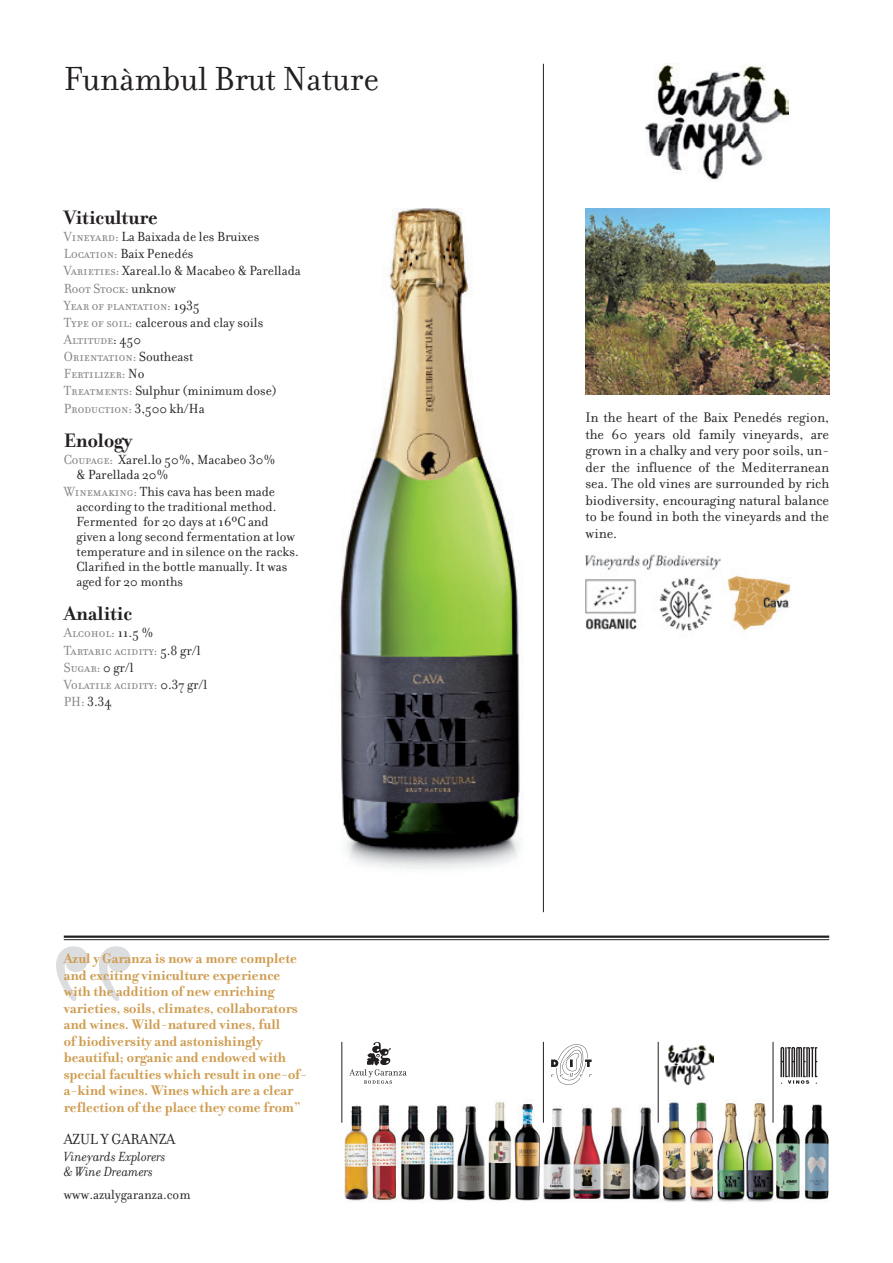
<style>
.page{position:relative;width:893px;height:1263px;background:#fff}
.page>*{position:absolute;margin:0;border:0;box-sizing:border-box;transform-origin:0 0}
.t1{font:700 225px "Filosofia";color:#dcdddf}
.t2{font:36px "Filosofia";color:#231f20}
.TExtos{font:700 21px "Filosofia";color:#231f20}
.t3{font:15.75px "Filosofia Small Caps";color:#231f20}
.t4{font:700 15px/16.5px "Filosofia";color:#ce9c50}
.t5{font:15px/16.5px "Filosofia";color:#231f20;text-align:justify}
.TExtos-2{font:14.25px/15px "Filosofia";color:#231f20}
.TExtos-3{font:14.25px "Filosofia Small Caps";color:#808285}
.t6{font:italic 14.25px/15px "Filosofia";color:#231f20}
.s1{font-family:"Filosofia Small Caps";color:#808285}
.s2{font-family:"Filosofia";color:#231f20}
</style>
<div class="page">
<img style="left:341px;top:1041px;width:488px;height:161px">
<hr style="left:64px;top:935px;width:765px;height:3px;background:#231f20">
<hr style="left:64px;top:939px;width:765px;height:1px;background:#231f20">
<hr style="left:543px;top:64px;width:1px;height:848px;background:#231f20">
<hr style="left:543px;top:1042px;width:1px;height:81px;background:#231f20">
<hr style="left:341px;top:1042px;width:1px;height:81px;background:#231f20">
<hr style="left:658px;top:1042px;width:1px;height:81px;background:#231f20">
<hr style="left:773px;top:1042px;width:1px;height:81px;background:#231f20">
<svg style="left:349px;top:1042px;width:58px;height:42px"></svg>
<svg style="left:780px;top:1047px;width:37px;height:37px"></svg>
<svg style="left:551px;top:1044px;width:41px;height:41px"></svg>
<img style="left:664px;top:1041px;width:49px;height:45px">
<img style="left:585px;top:208px;width:244px;height:186px">
<img style="left:645px;top:65px;width:144px;height:115px">
<img style="left:340px;top:208px;width:182px;height:661px">
<img style="left:585px;top:554px;width:206px;height:77px">
<p class="t2" style="left:64px;top:59px;width:317px">Funàmbul Brut Nature</p>
<p class="TExtos" style="left:64px;top:205px;width:95px">Viticulture</p>
<p class="TExtos-2" style="left:64px;top:229px;width:197px"><span class="s1">Vineyard:</span> La Baixada de les Bruixes</p>
<p class="TExtos-2" style="left:64px;top:247px;width:131px"><span class="s1">Location:</span> Baix Penedés</p>
<p class="TExtos-2" style="left:64px;top:264px;width:239px"><span class="s1">Varieties:</span> Xareal.lo &amp; Macabeo &amp; Parellada</p>
<p class="TExtos-3" style="left:64px;top:280px;width:114px">Root Stock: <span class="s2">unknow</span></p>
<p class="TExtos-3" style="left:64px;top:298px;width:137px">Year of plantation: <span class="s2">1935</span></p>
<p class="TExtos-2" style="left:64px;top:315px;width:201px"><span class="s1">Type of soil:</span> calcerous and clay soils</p>
<p class="TExtos-3" style="left:64px;top:332px;width:79px">Altitude<span class="s2">: 450</span></p>
<p class="TExtos-3" style="left:64px;top:349px;width:131px">Orientation: <span class="s2">Southeast</span></p>
<p class="TExtos-3" style="left:64px;top:366px;width:82px">Fertilizer: <span class="s2">No</span></p>
<p class="TExtos-2" style="left:64px;top:384px;width:215px"><span class="s1">Treatments:</span> Sulphur (minimum dose)</p>
<p class="TExtos-3" style="left:64px;top:400px;width:142px">Production: <span class="s2">3,500 kh/Ha</span></p>
<p class="TExtos" style="left:64px;top:428px;width:70px">Enology</p>
<p class="TExtos-2" style="left:77px;top:452px;width:200px;text-indent:-13px"><span class="s1">Coupage:</span> Xarel.lo 50%, Macabeo 30% &amp; Parellada 20%</p>
<p class="TExtos-2" style="left:77px;top:484px;width:224px;text-indent:-13px"><span class="s1">Winemaking:</span> This cava has been made according to the traditional method.<br>Fermented for 20 days at 16ºC and given a long second fermentation at low temperature and in silence on the racks.<br>Clarified in the bottle manually. It was aged for 20 months</p>
<p class="TExtos" style="left:64px;top:601px;width:70px">Analitic</p>
<p class="TExtos-3" style="left:64px;top:625px;width:91px">Alcohol: <span class="s2">11.5 %</span></p>
<p class="TExtos-3" style="left:64px;top:642px;width:138px">Tartaric acidity: <span class="s2">5.8 gr/l</span></p>
<p class="TExtos-3" style="left:64px;top:659px;width:71px">Sugar: <span class="s2">0 gr/l</span></p>
<p class="TExtos-3" style="left:64px;top:677px;width:145px">Volatile acidity: <span class="s2">0.37 gr/l</span></p>
<p class="TExtos-2" style="left:64px;top:694px;width:50px"><span class="s1">PH:</span> 3.34</p>
<h1 class="t1" style="left:41px;top:889px;width:103px">“</h1>
<p class="t4" style="left:64px;top:950px;width:245px">Azul y Garanza is now a more complete and exciting viniculture experience with the addition of new enriching varieties, soils, climates, collaborators and wines. Wild-natured vines, full<br>of biodiversity and astonishingly beautiful; organic and endowed with special faculties which result in one-of&shy;a-kind wines. Wines which are a clear reflection of the place they come from”</p>
<p class="t3" style="left:64px;top:1130px;width:113px">AZUL Y GARANZA</p>
<p class="t6" style="left:64px;top:1149px;width:103px">Vineyards Explorers &amp; Wine Dreamers</p>
<p class="TExtos-2" style="left:64px;top:1187px;width:128px">www.azulygaranza.com</p>
<p class="t5" style="left:585px;top:410px;width:245px">In the heart of the Baix Penedés region, the 60 years old family vineyards, are grown in a chalky and very poor soils, un&shy;der the influence of the Mediterranean sea. The old vines are surrounded by rich biodiversity, encouraging natural balance to be found in both the vineyards and the wine.</p>
</div>
